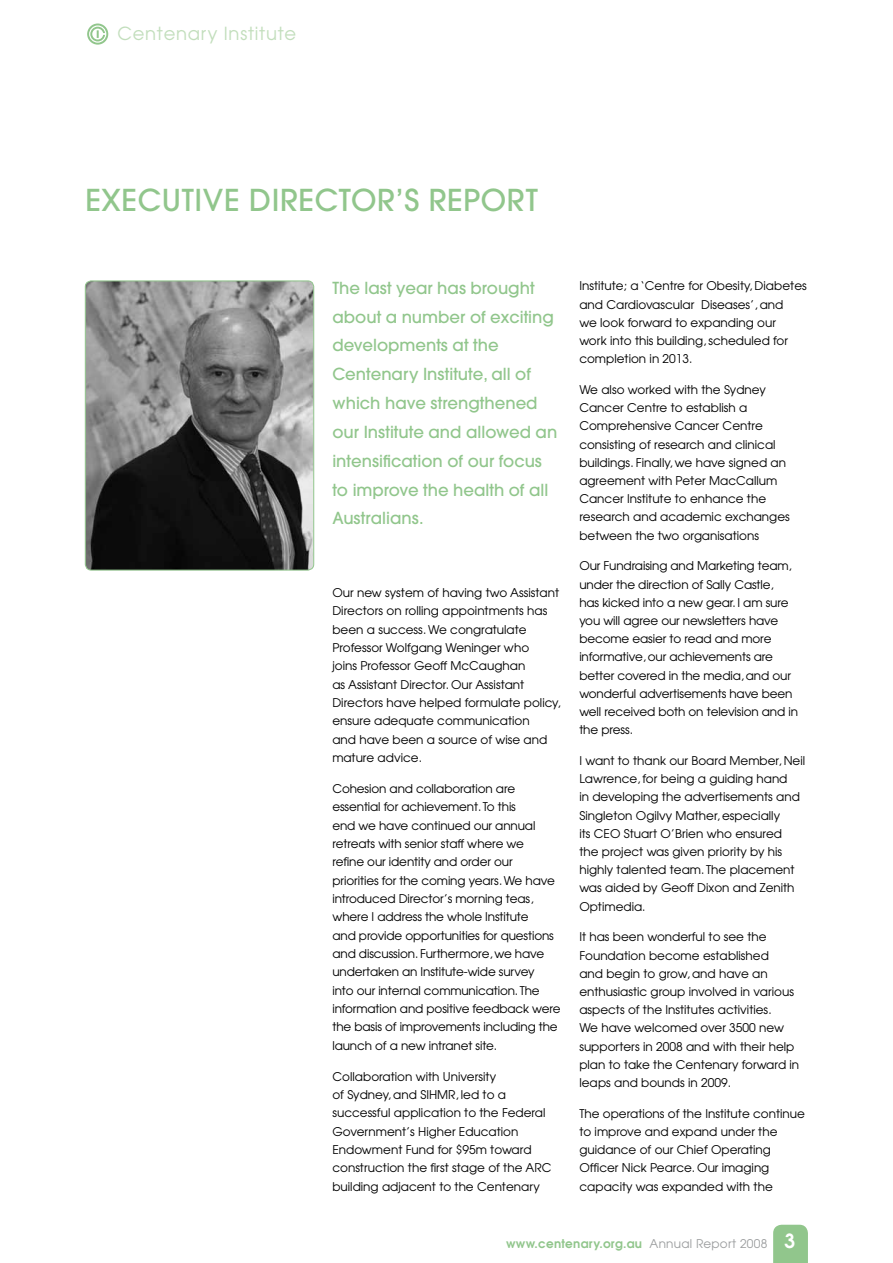
<style>
.page{position:relative;width:893px;height:1263px;background:#fff}
.page>*{position:absolute;margin:0;border:0;box-sizing:border-box;transform-origin:0 0}
.t1{font:500 30px "Avant Garde";letter-spacing:.02em;color:#91c68c}
.t2{font:18px "Avant Garde";letter-spacing:.04em;color:#c2debc}
.t3{font:500 16.5px/28.8px "Avant Garde";color:#91c68c}
.t4{font:12px/18.1px "Avant Garde";color:#000}
.t5{font:600 12px "Avant Garde";letter-spacing:.02em;color:#91c68c}
.s1{font-weight:400;color:#9c9e9f}
.s2{font-size:19.5px;color:#fff}
</style>
<div class="page">
<svg style="left:87px;top:24px;width:21px;height:21px"></svg>
<svg style="left:773px;top:1225px;width:35px;height:38px"></svg>
<img style="left:85px;top:281px;width:229px;height:289px">
<div style="left:85px;top:281px;width:229px;height:289px;border:1px solid #91c68c;border-radius:6px"></div>
<h2 class="t2" style="left:117px;top:23px;width:180px">Centenary Institute</h2>
<h1 class="t1" style="left:85px;top:181px;width:454px">Executive Director’s Report</h1>
<h3 class="t3" style="left:332px;top:273px;width:226px">The last year has brought about a number of exciting developments at the<br>Centenary Institute, all of which have strengthened our Institute and allowed an intensification of our focus to improve the health of all<br>Australians.</h3>
<p class="t4" style="left:332px;top:583px;width:230px">Our new system of having two Assistant Directors on rolling appointments has been a success. We congratulate Professor Wolfgang Weninger who<br>joins Professor Geoff McCaughan<br>as Assistant Director. Our Assistant Directors have helped formulate policy, ensure adequate communication<br>and have been a source of wise and mature advice.</p>
<p class="t4" style="left:332px;top:779px;width:230px">Cohesion and collaboration are essential for achievement. To this<br>end we have continued our annual retreats with senior staff where we<br>refine our identity and order our priorities for the coming years. We have introduced Director’s morning teas, where I address the whole Institute<br>and provide opportunities for questions and discussion. Furthermore, we have undertaken an Institute-wide survey<br>into our internal communication. The information and positive feedback were the basis of improvements including the launch of a new intranet site.</p>
<p class="t4" style="left:332px;top:1067px;width:221px">Collaboration with University<br>of Sydney, and SIHMR, led to a successful application to the Federal Government’s Higher Education Endowment Fund for $95m toward construction the first stage of the ARC building adjacent to the Centenary</p>
<p class="t4" style="left:579px;top:277px;width:229px">Institute; a ‘Centre for Obesity, Diabetes and Cardiovascular Diseases’, and<br>we look forward to expanding our<br>work into this building, scheduled for completion in 2013.</p>
<p class="t4" style="left:579px;top:380px;width:212px">We also worked with the Sydney<br>Cancer Centre to establish a<br>Comprehensive Cancer Centre consisting of research and clinical buildings. Finally, we have signed an agreement with Peter MacCallum<br>Cancer Institute to enhance the research and academic exchanges between the two organisations</p>
<p class="t4" style="left:579px;top:557px;width:220px">Our Fundraising and Marketing team, under the direction of Sally Castle,<br>has kicked into a new gear. I am sure you will agree our newsletters have become easier to read and more informative, our achievements are better covered in the media, and our wonderful advertisements have been well received both on television and in the press.</p>
<p class="t4" style="left:579px;top:751px;width:227px">I want to thank our Board Member, Neil Lawrence, for being a guiding hand<br>in developing the advertisements and Singleton Ogilvy Mather, especially<br>its CEO Stuart O’Brien who ensured<br>the project was given priority by his highly talented team. The placement was aided by Geoff Dixon and Zenith Optimedia.</p>
<p class="t4" style="left:579px;top:928px;width:221px">It has been wonderful to see the Foundation become established<br>and begin to grow, and have an enthusiastic group involved in various aspects of the Institutes activities.<br>We have welcomed over 3500 new supporters in 2008 and with their help plan to take the Centenary forward in leaps and bounds in 2009.</p>
<p class="t4" style="left:579px;top:1104px;width:227px">The operations of the Institute continue to improve and expand under the guidance of our Chief Operating Officer Nick Pearce. Our imaging capacity was expanded with the</p>
<p class="t5" style="left:506px;top:1235px;width:291px">www.centenary.org.au <span class="s1">Annual Report 2008</span> <span class="s2">3</span></p>
</div>
